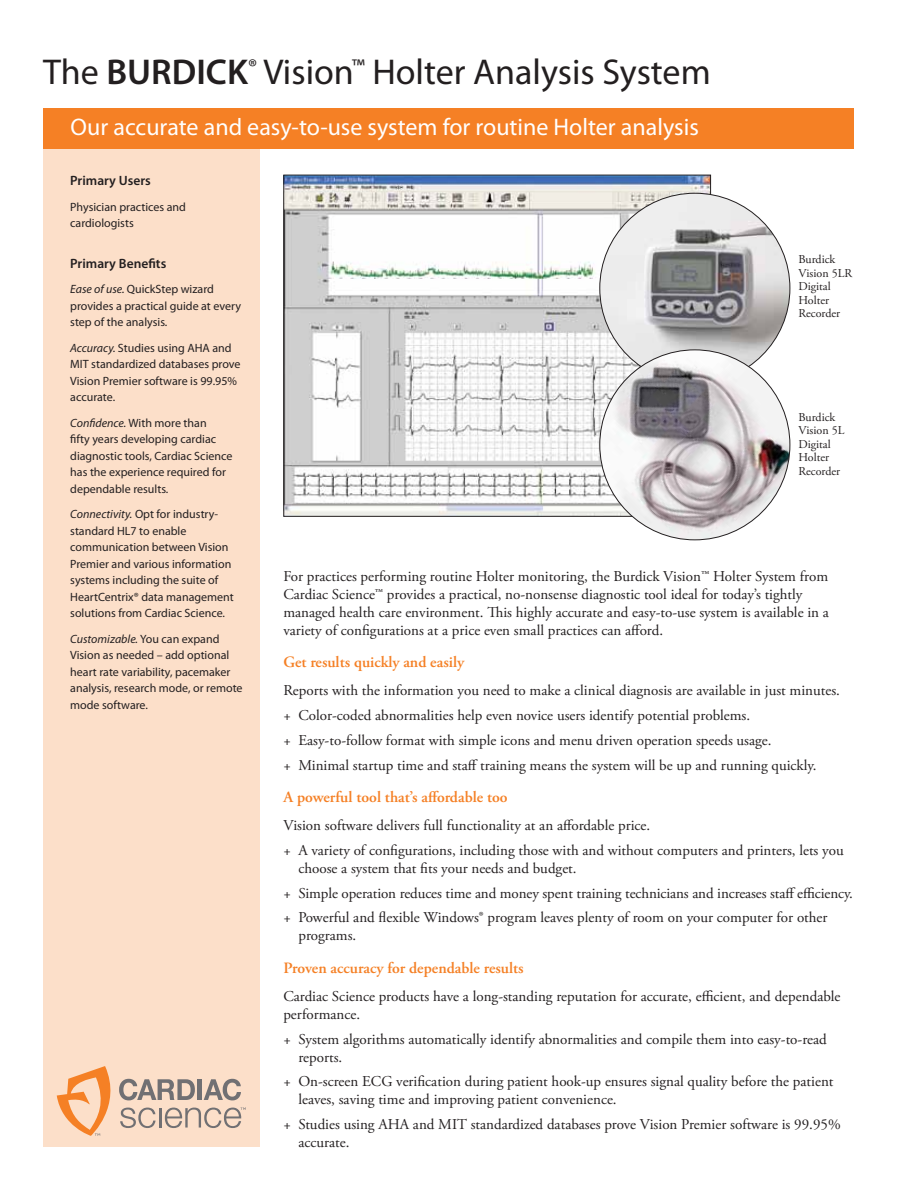
<style>
.page{position:relative;width:897px;height:1188px;background:#fff}
.page>*{position:absolute;margin:0;border:0;box-sizing:border-box;transform-origin:0 0}
.t1{font:36px "Myriad Pro";color:#231f20}
.t2{font:24px "Myriad Pro";color:#fff}
.t3{font:600 15.75px "Adobe Garamond Pro";color:#f58025}
.t4{font:15px/18px "Adobe Garamond Pro";color:#231f20}
.t5{font:600 13.5px "Myriad Pro";color:#231f20}
.t6{font:12px/16.5px "Myriad Pro";color:#231f20}
.t7{font:12px/13.5px "Adobe Garamond Pro";color:#231f20}
.s1{font-weight:600}
.s2{font-style:italic}
</style>
<div class="page">
<div style="left:43px;top:148px;width:216px;height:1000px;background:#fcdfc9"></div>
<svg style="left:57px;top:1066px;width:189px;height:70px"></svg>
<img style="left:285px;top:177px;width:423px;height:338px">
<div style="left:44px;top:108px;width:809px;height:40px;background:#f58025"></div>
<img style="left:599px;top:193px;width:190px;height:190px;border-radius:95px">
<img style="left:599px;top:350px;width:190px;height:190px;border-radius:95px">
<h1 class="t1" style="left:43px;top:49px;width:669px">The <span class="s1">BURDICK</span><sup>®</sup> Vision<sup>™</sup> Holter Analysis System</h1>
<h2 class="t2" style="left:71px;top:112px;width:629px">Our accurate and easy-to-use system for routine Holter analysis</h2>
<p class="t5" style="left:70px;top:172px;width:82px">Primary Users</p>
<p class="t6" style="left:70px;top:198px;width:117px">Physician practices and cardiologists</p>
<p class="t5" style="left:70px;top:255px;width:98px">Primary Benefits</p>
<p class="t6" style="left:70px;top:281px;width:172px"><span class="s2">Ease of use.</span> QuickStep wizard provides a practical guide at every step of the analysis.</p>
<p class="t6" style="left:70px;top:339px;width:172px"><span class="s2">Accuracy.</span> Studies using AHA and<br>MIT standardized databases prove<br>Vision Premier software is 99.95% accurate.</p>
<p class="t6" style="left:70px;top:414px;width:164px"><span class="s2">Confidence.</span> With more than<br>fifty years developing cardiac diagnostic tools, Cardiac Science has the experience required for dependable results.</p>
<p class="t6" style="left:70px;top:506px;width:165px"><span class="s2">Connectivity.</span> Opt for industry&shy;standard HL7 to enable communication between Vision<br>Premier and various information systems including the suite of<br>HeartCentrix® data management solutions from Cardiac Science.</p>
<p class="t6" style="left:70px;top:630px;width:174px"><span class="s2">Customizable.</span> You can expand<br>Vision as needed – add optional heart rate variability, pacemaker analysis, research mode, or remote mode software.</p>
<p class="t7" style="left:798px;top:253px;width:55px">Burdick<br>Vision 5LR<br>Digital<br>Holter<br>Recorder</p>
<p class="t7" style="left:798px;top:411px;width:47px">Burdick<br>Vision 5L<br>Digital<br>Holter<br>Recorder</p>
<p class="t4" style="left:283px;top:568px;width:547px">For practices performing routine Holter monitoring, the Burdick Vision™ Holter System from Cardiac Science™ provides a practical, no-nonsense diagnostic tool ideal for today’s tightly managed health care environment. This highly accurate and easy-to-use system is available in a variety of configurations at a price even small practices can afford.</p>
<p class="t3" style="left:283px;top:653px;width:183px">Get results quickly and easily</p>
<p class="t4" style="left:283px;top:679px;width:558px;line-height:24.8px">Reports with the information you need to make a clinical diagnosis are available in just minutes. + Color-coded abnormalities help even novice users identify potential problems.<br>+ Easy-to-follow format with simple icons and menu driven operation speeds usage.<br>+ Minimal startup time and staff training means the system will be up and running quickly.</p>
<p class="t3" style="left:283px;top:788px;width:226px">A powerful tool that’s affordable too</p>
<p class="t4" style="left:283px;top:814px;width:561px;line-height:24.8px">Vision software delivers full functionality at an affordable price.<br>+ A variety of configurations, including those with and without computers and printers, lets you</p>
<p class="t4" style="left:283px;top:856px;width:571px;line-height:24.8px;text-indent:15px">choose a system that fits your needs and budget.<br>+ Simple operation reduces time and money spent training technicians and increases staff efficiency. + Powerful and flexible Windows® program leaves plenty of room on your computer for other</p>
<p class="t4" style="left:298px;top:927px;width:59px">programs.</p>
<p class="t3" style="left:283px;top:959px;width:242px">Proven accuracy for dependable results</p>
<p class="t4" style="left:283px;top:988px;width:558px">Cardiac Science products have a long-standing reputation for accurate, efficient, and dependable performance.</p>
<p class="t4" style="left:298px;top:1030px;width:530px;text-indent:-15px">+ System algorithms automatically identify abnormalities and compile them into easy-to-read reports.</p>
<p class="t4" style="left:298px;top:1073px;width:536px;text-indent:-15px">+ On-screen ECG verification during patient hook-up ensures signal quality before the patient leaves, saving time and improving patient convenience.</p>
<p class="t4" style="left:298px;top:1116px;width:543px;text-indent:-15px">+ Studies using AHA and MIT standardized databases prove Vision Premier software is 99.95% accurate.</p>
</div>
